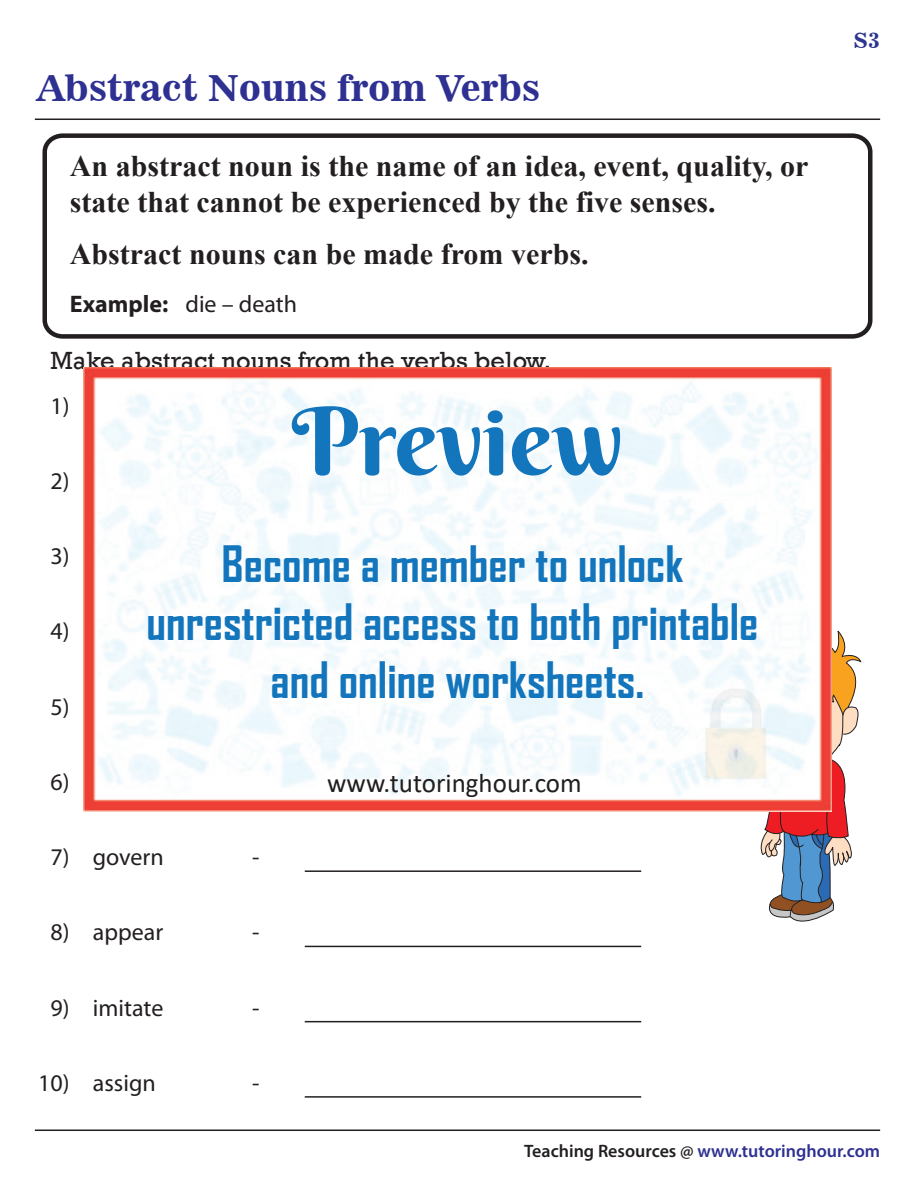
<style>
.page{position:relative;width:918px;height:1188px;background:#fff}
.page>*{position:absolute;margin:0;border:0;box-sizing:border-box;transform-origin:0 0}
.t1{font:94.05px "Berkshire Swash";color:#1375bc}
.t2{font:700 48px/57.6px "Agency FB";color:#1375bc;text-align:center}
.t3{font:36px "News 701 BT Bold A";color:#2e3092}
.t4{font:700 30px/36px "Times New Roman";color:#231f20}
.t5{font:27px "Calibri";color:#211e1e}
.t6{font:25.5px "Rockwell";color:#231f20}
.t7{font:24px "Myriad Pro";color:#231f20}
.t8{font:21px "News 701 BT Bold A";color:#2c3590}
.t9{font:600 18px "Myriad Pro";color:#2e3092}
.s1{font-weight:700}
.s2{color:#231f20}
</style>
<div class="page">
<hr style="left:305px;top:870px;width:336px;height:2px;background:#231f20">
<hr style="left:305px;top:946px;width:336px;height:1px;background:#231f20">
<hr style="left:305px;top:1021px;width:336px;height:1px;background:#231f20">
<hr style="left:305px;top:1096px;width:336px;height:2px;background:#231f20">
<div style="left:42px;top:133px;width:831px;height:206px;border:4px solid #231f20;border-radius:17px"></div>
<svg style="left:738px;top:619px;width:124px;height:303px"></svg>
<hr style="left:35px;top:119px;width:845px;height:1px;background:#231f20">
<hr style="left:35px;top:1130px;width:845px;height:1px;background:#231f20">
<img style="left:84px;top:368px;width:747px;height:443px">
<p class="t3" style="left:37px;top:74px;width:505px">Abstract Nouns from Verbs</p>
<p class="t4" style="left:70px;top:151px;width:740px">An abstract noun is the name of an idea, event, quality, or state that cannot be experienced by the five senses.</p>
<p class="t4" style="left:70px;top:239px;width:520px">Abstract nouns can be made from verbs.</p>
<p class="t7" style="left:70px;top:295px;width:229px"><span class="s1">Example:</span> die – death</p>
<p class="t6" style="left:51px;top:345px;width:502px">Make abstract nouns from the verbs below.</p>
<h1 class="t1" style="left:292px;top:387px;width:333px">Preview</h1>
<h2 class="t2" style="left:147px;top:539px;width:613px">Become a member to unlock unrestricted access to both printable and online worksheets.</h2>
<p class="t7" style="left:252px;top:547px;width:9px">-</p>
<p class="t7" style="left:252px;top:622px;width:9px">-</p>
<p class="t7" style="left:51px;top:848px;width:115px">7) govern</p>
<p class="t7" style="left:252px;top:848px;width:9px">-</p>
<p class="t7" style="left:51px;top:923px;width:114px">8) appear</p>
<p class="t7" style="left:252px;top:923px;width:9px">-</p>
<p class="t7" style="left:51px;top:998px;width:114px">9) imitate</p>
<p class="t7" style="left:252px;top:998px;width:9px">-</p>
<p class="t7" style="left:38px;top:1074px;width:119px">10) assign</p>
<p class="t7" style="left:252px;top:1074px;width:9px">-</p>
<p class="t5" style="left:327px;top:774px;width:256px">www.tutoringhour.com</p>
<p class="t8" style="left:853px;top:32px;width:28px">S3</p>
<p class="t9" style="left:524px;top:1144px;width:357px"><span class="s2">Teaching Resources @</span> www.tutoringhour.com</p>
</div>
